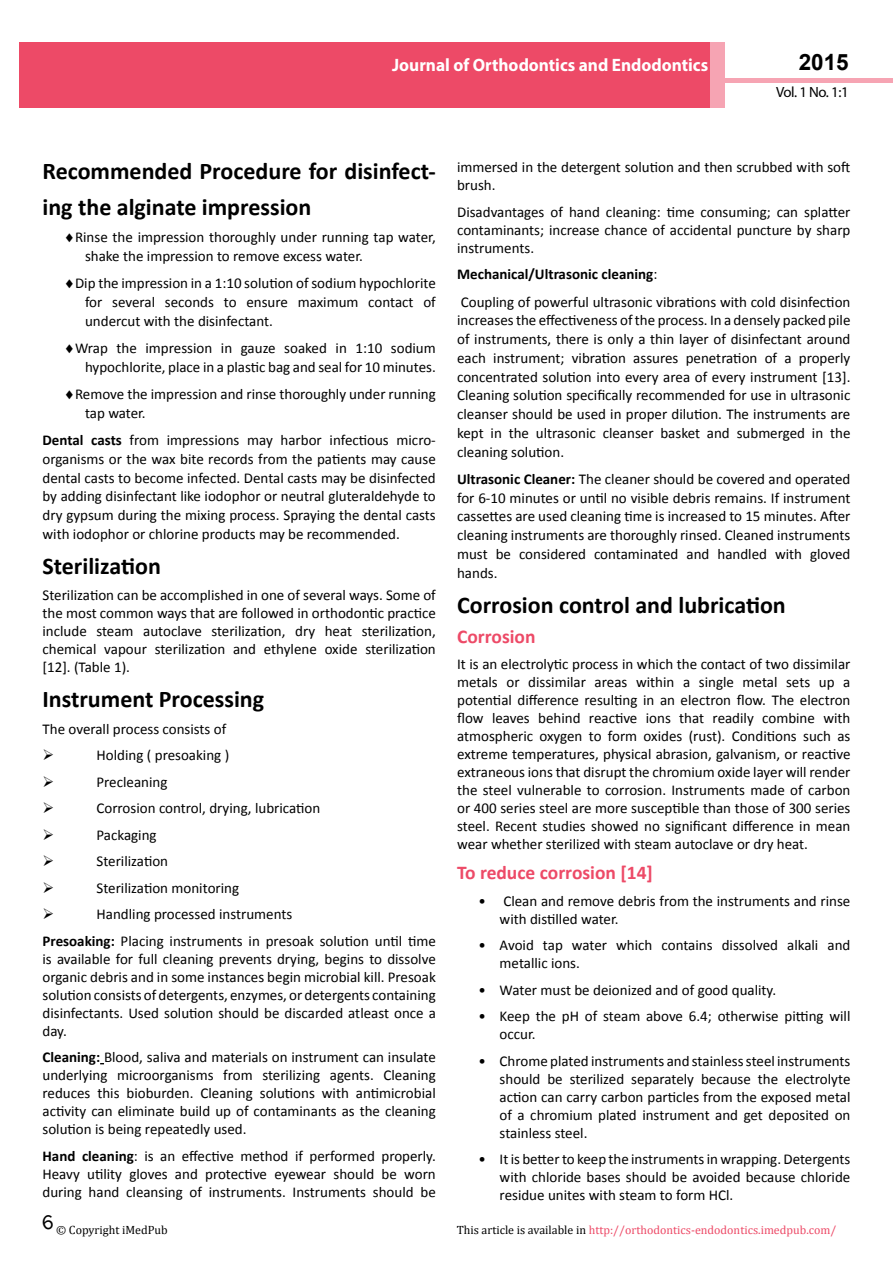
<style>
.page{position:relative;width:893px;height:1263px;background:#fff}
.page>*{position:absolute;margin:0;border:0;box-sizing:border-box;transform-origin:0 0}
.t1{font:25.5px "Tunga";color:#000}
.t2{font:700 24px/36px "Calibri";color:#000}
.t3{font:700 22.5px "Arial";color:#000}
.t4{font:700 19.5px "Calibri";color:#ed4a67}
.t5{font:700 18px "Myriad Pro";color:#fff;scale:.96 1}
.t6{font:15px/18px "Calibri";color:#000;text-align:justify}
.t7{font:14.85px "Myriad Pro";color:#000}
.t8{font:12px "Cambria";color:#ed4a67}
.t9{font:12px "Cambria";color:#000}
.s1{font-weight:700}
.s2{color:#000}
</style>
<div class="page">
<hr style="left:725px;top:78px;width:168px;height:4px;background:#f6a4b3">
<div style="left:19px;top:42px;width:690px;height:66px;background:#ed4a67"></div>
<div style="left:709px;top:42px;width:16px;height:66px;background:#f6a4b3"></div>
<p class="t5" style="left:517px;top:53px;width:198px">ARCHIVOS D MEDICINA</p>
<h3 class="t3" style="left:799px;top:47px;width:52px">2015</h3>
<p class="t7" style="left:776px;top:83px;width:74px">Vol. 1 No. 1:1</p>
<p class="t5" style="left:392px;top:53px;width:331px">Journal of Orthodontics and Endodontics</p>
<h2 class="t2" style="left:43px;top:153px;width:395px">Recommended Procedure for disinfect&shy;ing the alginate impression</h2>
<p class="t6" style="left:85px;top:228px;width:352px;line-height:18.8px;text-indent:-21px">♦Rinse the impression thoroughly under running tap water, shake the impression to remove excess water.</p>
<p class="t6" style="left:85px;top:274px;width:352px;line-height:18.8px;text-indent:-21px">♦Dip the impression in a 1:10 solution of sodium hypochlorite for several seconds to ensure maximum contact of undercut with the disinfectant.</p>
<p class="t6" style="left:64px;top:339px;width:374px;line-height:18.8px;text-align:right">♦Wrap the impression in gauze soaked in 1:10 sodium hypochlorite, place in a plastic bag and seal for 10 minutes.</p>
<p class="t6" style="left:85px;top:385px;width:352px;line-height:18.8px;text-indent:-21px">♦Remove the impression and rinse thoroughly under running tap water.</p>
<p class="t6" style="left:43px;top:431px;width:395px;line-height:18.8px"><span class="s1">Dental casts</span> from impressions may harbor infectious micro&shy;organisms or the wax bite records from the patients may cause dental casts to become infected. Dental casts may be disinfected by adding disinfectant like iodophor or neutral gluteraldehyde to dry gypsum during the mixing process. Spraying the dental casts with iodophor or chlorine products may be recommended.</p>
<h2 class="t2" style="left:43px;top:548px;width:120px">Sterilization</h2>
<p class="t6" style="left:43px;top:586px;width:395px">Sterilization can be accomplished in one of several ways. Some of the most common ways that are followed in orthodontic practice include steam autoclave sterilization, dry heat sterilization, chemical vapour sterilization and ethylene oxide sterilization [12]. (Table 1).</p>
<h2 class="t2" style="left:43px;top:681px;width:223px">Instrument Processing</h2>
<p class="t6" style="left:43px;top:720px;width:185px">The overall process consists of</p>
<p class="t6" style="left:97px;top:746px;width:134px">Holding ( presoaking )</p>
<p class="t6" style="left:97px;top:773px;width:72px">Precleaning</p>
<p class="t6" style="left:97px;top:799px;width:225px">Corrosion control, drying, lubrication</p>
<p class="t6" style="left:97px;top:826px;width:62px">Packaging</p>
<p class="t6" style="left:97px;top:852px;width:73px">Sterilization</p>
<p class="t6" style="left:97px;top:879px;width:144px">Sterilization monitoring</p>
<p class="t6" style="left:97px;top:905px;width:197px">Handling processed instruments</p>
<p class="t6" style="left:43px;top:932px;width:395px"><span class="s1">Presoaking:</span> Placing instruments in presoak solution until time</p>
<p class="t6" style="left:43px;top:950px;width:395px">is available for full cleaning prevents drying, begins to dissolve organic debris and in some instances begin microbial kill. Presoak solution consists of detergents, enzymes, or detergents containing disinfectants. Used solution should be discarded atleast once a day.</p>
<p class="t6" style="left:43px;top:1048px;width:395px"><span class="s1">Cleaning:</span> Blood, saliva and materials on instrument can insulate underlying microorganisms from sterilizing agents. Cleaning reduces this bioburden. Cleaning solutions with antimicrobial activity can eliminate build up of contaminants as the cleaning solution is being repeatedly used.</p>
<p class="t6" style="left:43px;top:1147px;width:395px"><span class="s1">Hand cleaning</span>: is an effective method if performed properly.<br>Heavy utility gloves and protective eyewear should be worn during hand cleansing of instruments. Instruments should be</p>
<p class="t6" style="left:457px;top:158px;width:395px">immersed in the detergent solution and then scrubbed with soft brush.</p>
<p class="t6" style="left:457px;top:203px;width:395px">Disadvantages of hand cleaning: time consuming; can splatter contaminants; increase chance of accidental puncture by sharp instruments.</p>
<p class="t6" style="left:457px;top:261px;width:395px;line-height:27.3px"><span class="s1">Mechanical/Ultrasonic cleaning</span>:<br>Coupling of powerful ultrasonic vibrations with cold disinfection</p>
<p class="t6" style="left:457px;top:311px;width:395px;line-height:18.8px">increases the effectiveness of the process. In a densely packed pile of instruments, there is only a thin layer of disinfectant around each instrument; vibration assures penetration of a properly concentrated solution into every area of every instrument [13].<br>Cleaning solution specifically recommended for use in ultrasonic cleanser should be used in proper dilution. The instruments are kept in the ultrasonic cleanser basket and submerged in the cleaning solution.</p>
<p class="t6" style="left:457px;top:470px;width:395px;line-height:18.8px"><span class="s1">Ultrasonic Cleaner:</span> The cleaner should be covered and operated for 6-10 minutes or until no visible debris remains. If instrument cassettes are used cleaning time is increased to 15 minutes. After cleaning instruments are thoroughly rinsed. Cleaned instruments must be considered contaminated and handled with gloved hands.</p>
<h2 class="t2" style="left:457px;top:587px;width:330px">Corrosion control and lubrication</h2>
<h3 class="t4" style="left:457px;top:624px;width:80px">Corrosion</h3>
<p class="t6" style="left:457px;top:655px;width:395px">It is an electrolytic process in which the contact of two dissimilar metals or dissimilar areas within a single metal sets up a potential difference resulting in an electron flow. The electron flow leaves behind reactive ions that readily combine with atmospheric oxygen to form oxides (rust). Conditions such as extreme temperatures, physical abrasion, galvanism, or reactive extraneous ions that disrupt the chromium oxide layer will render the steel vulnerable to corrosion. Instruments made of carbon or 400 series steel are more susceptible than those of 300 series steel. Recent studies showed no significant difference in mean wear whether sterilized with steam autoclave or dry heat.</p>
<h3 class="t4" style="left:457px;top:860px;width:197px">To reduce corrosion [14]</h3>
<p class="t6" style="left:500px;top:892px;width:352px;text-indent:-21px">• Clean and remove debris from the instruments and rinse with distilled water.</p>
<p class="t6" style="left:500px;top:936px;width:352px;text-indent:-21px">• Avoid tap water which contains dissolved alkali and metallic ions.</p>
<p class="t6" style="left:478px;top:981px;width:299px">• Water must be deionized and of good quality.</p>
<p class="t6" style="left:500px;top:1007px;width:352px;text-indent:-21px">• Keep the pH of steam above 6.4; otherwise pitting will occur.</p>
<p class="t6" style="left:500px;top:1052px;width:352px;text-indent:-21px">• Chrome plated instruments and stainless steel instruments should be sterilized separately because the electrolyte action can carry carbon particles from the exposed metal of a chromium plated instrument and get deposited on stainless steel.</p>
<p class="t6" style="left:500px;top:1150px;width:352px;text-indent:-21px">• It is better to keep the instruments in wrapping. Detergents with chloride bases should be avoided because chloride residue unites with steam to form HCl.</p>
<h1 class="t1" style="left:42px;top:1205px;width:14px">6</h1>
<p class="t9" style="left:56px;top:1222px;width:113px">© Copyright iMedPub</p>
<p class="t8" style="left:457px;top:1222px;width:381px"><span class="s2">This article is available in</span> http://orthodontics-endodontics.imedpub.com/</p>
</div>
